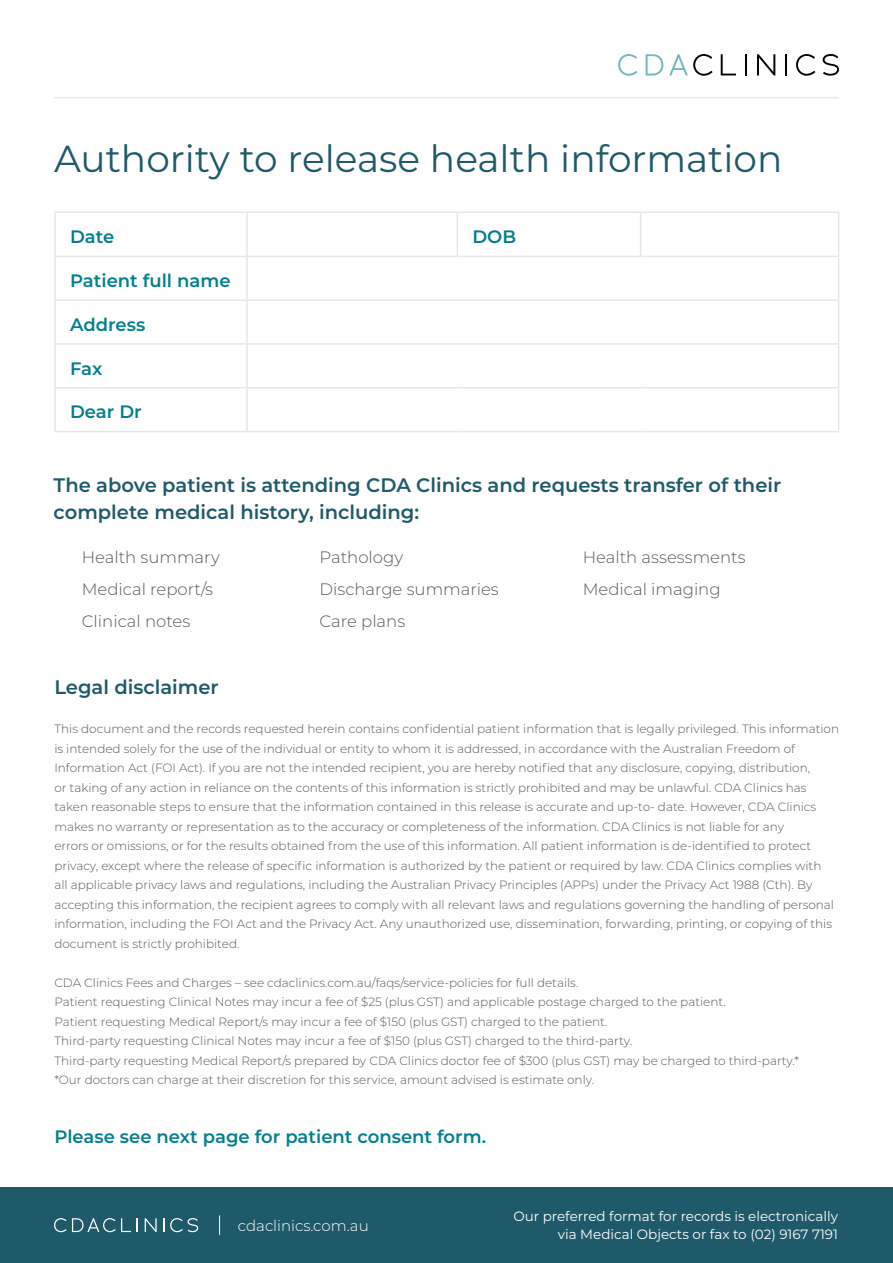
<style>
.page{position:relative;width:893px;height:1263px;background:#fff}
.page>*{position:absolute;margin:0;border:0;box-sizing:border-box;transform-origin:0 0}
.t1{font:37.5px "Montserrat";color:#1e5a69}
.t2{font:600 19.5px/27px "Montserrat";color:#1e5a69}
.t3{font:600 18px "Montserrat";color:#037e8e}
.t4{font:300 16.5px "Montserrat";color:#58595b}
.t5{font:300 15px "Montserrat";color:#fff}
.t6{font:13.5px/18px "Montserrat";color:#fff;text-align:right}
.t7{font:300 12px/19.5px "Montserrat";color:#58595b}
</style>
<div class="page">
<div style="left:0;top:1187px;width:893px;height:76px;background:#1e5a69"></div>
<svg style="left:54px;top:1218px;width:77px;height:14px"></svg>
<svg style="left:137px;top:1218px;width:1px;height:14px"></svg>
<svg style="left:145px;top:1218px;width:12px;height:14px"></svg>
<svg style="left:163px;top:1218px;width:1px;height:14px"></svg>
<svg style="left:170px;top:1218px;width:28px;height:14px"></svg>
<svg style="left:219px;top:1215px;width:1px;height:20px"></svg>
<svg style="left:618px;top:54px;width:20px;height:22px"></svg>
<svg style="left:646px;top:54px;width:17px;height:21px"></svg>
<svg style="left:669px;top:54px;width:44px;height:22px"></svg>
<svg style="left:721px;top:54px;width:15px;height:21px"></svg>
<hr style="left:745px;top:54px;width:2px;height:21px;background:#000">
<svg style="left:757px;top:54px;width:18px;height:21px"></svg>
<hr style="left:785px;top:54px;width:2px;height:21px;background:#000">
<svg style="left:796px;top:54px;width:19px;height:22px"></svg>
<svg style="left:823px;top:54px;width:16px;height:22px"></svg>
<hr style="left:54px;top:97px;width:785px;height:1px;background:#e7e7e7">
<hr style="left:54px;top:211px;width:193px;height:2px;background:#e6e6e6">
<hr style="left:54px;top:213px;width:2px;height:43px;background:#e6e6e6">
<hr style="left:247px;top:211px;width:210px;height:2px;background:#e6e6e6">
<hr style="left:246px;top:213px;width:2px;height:43px;background:#e6e6e6">
<hr style="left:457px;top:211px;width:184px;height:2px;background:#e6e6e6">
<hr style="left:457px;top:213px;width:1px;height:43px;background:#e6e6e6">
<hr style="left:641px;top:211px;width:198px;height:2px;background:#e6e6e6">
<hr style="left:640px;top:213px;width:1px;height:43px;background:#e6e6e6">
<hr style="left:838px;top:213px;width:1px;height:43px;background:#e6e6e6">
<hr style="left:54px;top:256px;width:193px;height:1px;background:#e6e6e6">
<hr style="left:54px;top:257px;width:2px;height:42px;background:#e6e6e6">
<hr style="left:247px;top:256px;width:210px;height:1px;background:#e6e6e6">
<hr style="left:246px;top:257px;width:2px;height:42px;background:#e6e6e6">
<hr style="left:457px;top:256px;width:184px;height:1px;background:#e6e6e6">
<hr style="left:641px;top:256px;width:198px;height:1px;background:#e6e6e6">
<hr style="left:838px;top:257px;width:1px;height:42px;background:#e6e6e6">
<hr style="left:54px;top:299px;width:193px;height:2px;background:#e6e6e6">
<hr style="left:54px;top:301px;width:2px;height:42px;background:#e6e6e6">
<hr style="left:247px;top:299px;width:210px;height:2px;background:#e6e6e6">
<hr style="left:246px;top:301px;width:2px;height:42px;background:#e6e6e6">
<hr style="left:457px;top:299px;width:184px;height:2px;background:#e6e6e6">
<hr style="left:641px;top:299px;width:198px;height:2px;background:#e6e6e6">
<hr style="left:838px;top:301px;width:1px;height:42px;background:#e6e6e6">
<hr style="left:54px;top:343px;width:193px;height:2px;background:#e6e6e6">
<hr style="left:54px;top:345px;width:2px;height:42px;background:#e6e6e6">
<hr style="left:247px;top:343px;width:210px;height:2px;background:#e6e6e6">
<hr style="left:246px;top:345px;width:2px;height:42px;background:#e6e6e6">
<hr style="left:457px;top:343px;width:184px;height:2px;background:#e6e6e6">
<hr style="left:641px;top:343px;width:198px;height:2px;background:#e6e6e6">
<hr style="left:838px;top:345px;width:1px;height:42px;background:#e6e6e6">
<hr style="left:54px;top:387px;width:193px;height:1px;background:#e6e6e6">
<hr style="left:54px;top:388px;width:2px;height:43px;background:#e6e6e6">
<hr style="left:247px;top:387px;width:210px;height:1px;background:#e6e6e6">
<hr style="left:246px;top:388px;width:2px;height:43px;background:#e6e6e6">
<hr style="left:457px;top:387px;width:184px;height:1px;background:#e6e6e6">
<hr style="left:641px;top:387px;width:198px;height:1px;background:#e6e6e6">
<hr style="left:838px;top:388px;width:1px;height:43px;background:#e6e6e6">
<hr style="left:54px;top:431px;width:193px;height:1px;background:#e6e6e6">
<hr style="left:247px;top:431px;width:210px;height:1px;background:#e6e6e6">
<hr style="left:457px;top:431px;width:184px;height:1px;background:#e6e6e6">
<hr style="left:641px;top:431px;width:198px;height:1px;background:#e6e6e6">
<h1 class="t1" style="left:54px;top:133px;width:730px">Authority to release health information</h1>
<h3 class="t3" style="left:70px;top:224px;width:46px">Date</h3>
<h3 class="t3" style="left:472px;top:224px;width:45px">DOB</h3>
<h3 class="t3" style="left:70px;top:268px;width:162px">Patient full name</h3>
<h3 class="t3" style="left:70px;top:312px;width:77px">Address</h3>
<h3 class="t3" style="left:70px;top:355px;width:34px">Fax</h3>
<h3 class="t3" style="left:70px;top:399px;width:73px">Dear Dr</h3>
<h2 class="t2" style="left:54px;top:471px;width:729px">The above patient is attending CDA Clinics and requests transfer of their complete medical history, including:</h2>
<h3 class="t4" style="left:82px;top:546px;width:139px">Health summary</h3>
<h3 class="t4" style="left:320px;top:546px;width:85px">Pathology</h3>
<h3 class="t4" style="left:82px;top:578px;width:133px">Medical report/s</h3>
<h3 class="t4" style="left:320px;top:578px;width:181px">Discharge summaries</h3>
<h3 class="t4" style="left:583px;top:546px;width:164px">Health assessments</h3>
<h3 class="t4" style="left:583px;top:578px;width:139px">Medical imaging</h3>
<h3 class="t4" style="left:82px;top:610px;width:110px">Clinical notes</h3>
<h3 class="t4" style="left:320px;top:610px;width:87px">Care plans</h3>
<h2 class="t2" style="left:54px;top:673px;width:166px">Legal disclaimer</h2>
<p class="t7" style="left:54px;top:719px;width:786px">This document and the records requested herein contains confidential patient information that is legally privileged. This information is intended solely for the use of the individual or entity to whom it is addressed, in accordance with the Australian Freedom of Information Act (FOI Act). If you are not the intended recipient, you are hereby notified that any disclosure, copying, distribution,<br>or taking of any action in reliance on the contents of this information is strictly prohibited and may be unlawful. CDA Clinics has taken reasonable steps to ensure that the information contained in this release is accurate and up-to- date. However, CDA Clinics makes no warranty or representation as to the accuracy or completeness of the information. CDA Clinics is not liable for any<br>errors or omissions, or for the results obtained from the use of this information. All patient information is de-identified to protect privacy, except where the release of specific information is authorized by the patient or required by law. CDA Clinics complies with<br>all applicable privacy laws and regulations, including the Australian Privacy Principles (APPs) under the Privacy Act 1988 (Cth). By accepting this information, the recipient agrees to comply with all relevant laws and regulations governing the handling of personal information, including the FOI Act and the Privacy Act. Any unauthorized use, dissemination, forwarding, printing, or copying of this document is strictly prohibited.</p>
<p class="t7" style="left:54px;top:972px;width:746px">CDA Clinics Fees and Charges – see cdaclinics.com.au/faqs/service-policies for full details.<br>Patient requesting Clinical Notes may incur a fee of $25 (plus GST) and applicable postage charged to the patient.<br>Patient requesting Medical Report/s may incur a fee of $150 (plus GST) charged to the patient.<br>Third-party requesting Clinical Notes may incur a fee of $150 (plus GST) charged to the third-party.<br>Third-party requesting Medical Report/s prepared by CDA Clinics doctor fee of $300 (plus GST) may be charged to third-party.* *Our doctors can charge at their discretion for this service, amount advised is estimate only.</p>
<h3 class="t3" style="left:54px;top:1124px;width:433px">Please see next page for patient consent form.</h3>
<p class="t5" style="left:238px;top:1215px;width:132px">cdaclinics.com.au</p>
<p class="t6" style="left:513px;top:1207px;width:326px">Our preferred format for records is electronically via Medical Objects or fax to (02) 9167 7191</p>
</div>
